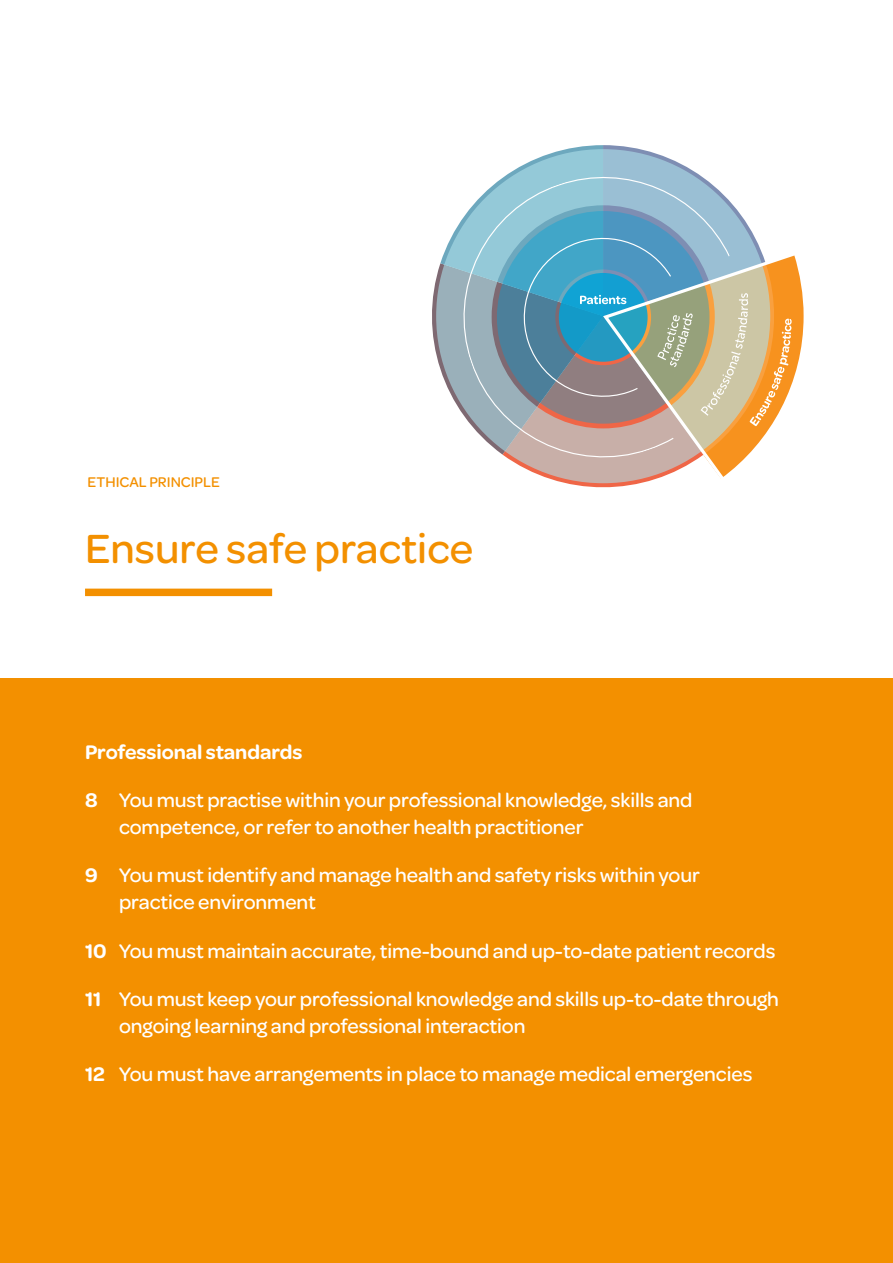
<style>
.page{position:relative;width:893px;height:1263px;background:#fff}
.page>*{position:absolute;margin:0;border:0;box-sizing:border-box;transform-origin:0 0}
.h1_-_principle{font:500 43.5px "Omnes";color:#f39000}
.t1{font:500 21px/27px "Omnes";letter-spacing:-.005em;color:#fff}
.intro_-_numbered{font:600 21px "Omnes";letter-spacing:-.005em;color:#fff}
.h1_-_principle-2{font:500 15px "Omnes";color:#f39000}
.s1{font-weight:600}
</style>
<div class="page">
<div style="left:0;top:678px;width:893px;height:585px;background:#f39000"></div>
<div style="left:85px;top:589px;width:187px;height:7px;background:#f39000"></div>
<svg style="left:792px;top:255px;width:12px;height:128px"></svg>
<svg style="left:432px;top:145px;width:360px;height:343px"></svg>
<p class="h1_-_principle-2" style="left:88px;top:471px;width:134px">ETHICAL PRINCIPLE</p>
<p class="h1_-_principle" style="left:85px;top:518px;width:390px">Ensure safe practice</p>
<p class="intro_-_numbered" style="left:85px;top:737px;width:219px">Professional standards</p>
<p class="t1" style="left:119px;top:785px;width:575px;text-indent:-34px"><span class="s1">8</span> You must practise within your professional knowledge, skills and competence, or refer to another health practitioner</p>
<p class="t1" style="left:119px;top:861px;width:582px;text-indent:-34px"><span class="s1">9</span> You must identify and manage health and safety risks within your practice environment</p>
<p class="t1" style="left:85px;top:936px;width:692px"><span class="s1">10</span> You must maintain accurate, time-bound and up-to-date patient records</p>
<p class="t1" style="left:119px;top:984px;width:661px;text-indent:-34px"><span class="s1">11</span> You must keep your professional knowledge and skills up-to-date through ongoing learning and professional interaction</p>
<p class="t1" style="left:85px;top:1059px;width:669px"><span class="s1">12</span> You must have arrangements in place to manage medical emergencies</p>
</div>
